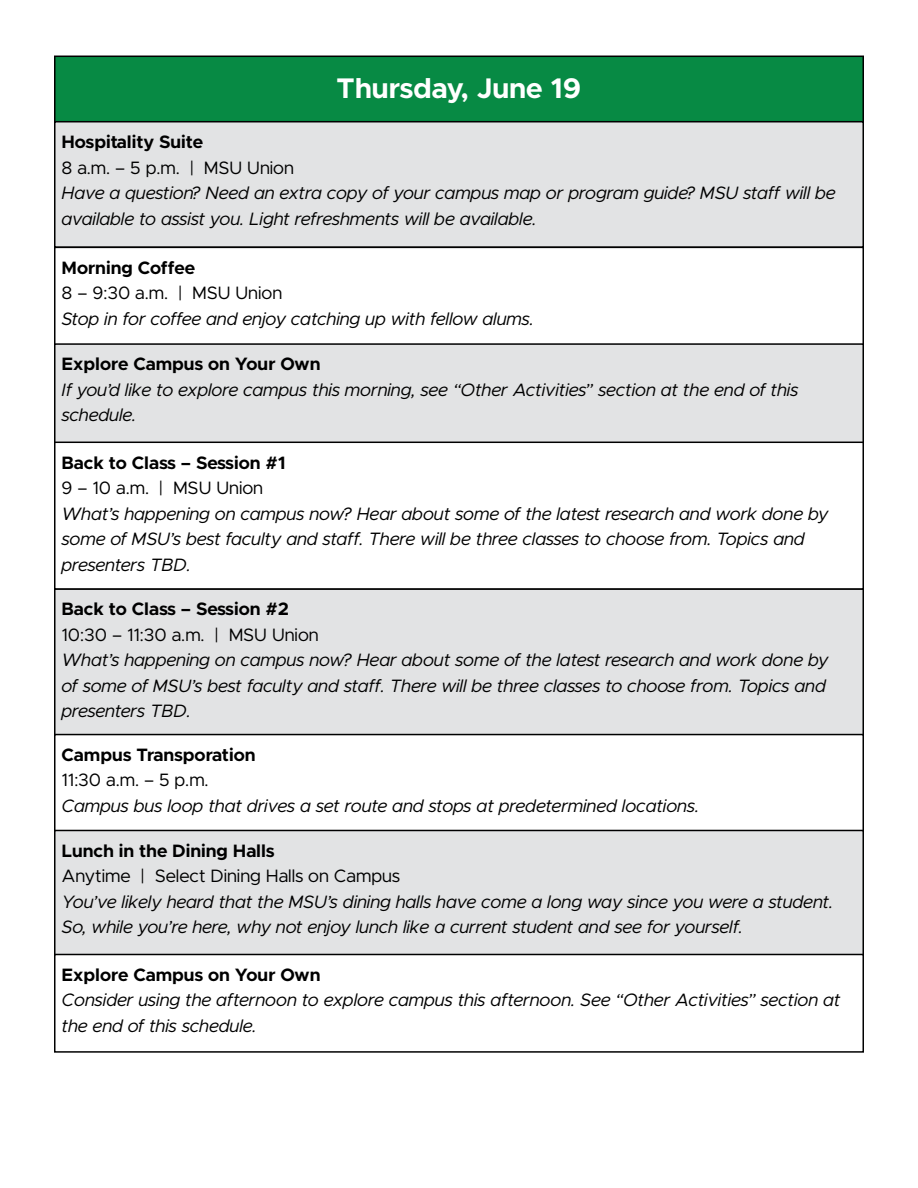
<style>
.page{position:relative;width:918px;height:1188px;background:#fff}
.page>*{position:absolute;margin:0;border:0;box-sizing:border-box;transform-origin:0 0}
.t1{font:700 28.5px "Metropolis";color:#fff}
.t2{font:italic 18px/25.5px "Metropolis";color:#000}
.t3{font:700 18px "Metropolis";color:#000}
.t4{font:18px "Metropolis";color:#000}
</style>
<div class="page">
<div style="left:55px;top:56px;width:808px;height:66px;background:#078a44"></div>
<div style="left:54px;top:56px;width:810px;height:66px;border:2px solid #000"></div>
<div style="left:55px;top:122px;width:808px;height:125px;background:#e2e3e4"></div>
<div style="left:54px;top:121px;width:810px;height:127px;border:2px solid #000"></div>
<div style="left:54px;top:247px;width:810px;height:99px;border:2px solid #000"></div>
<div style="left:55px;top:344px;width:808px;height:100px;background:#e2e3e4"></div>
<div style="left:54px;top:343px;width:810px;height:102px;border:2px solid #000"></div>
<div style="left:54px;top:442px;width:810px;height:148px;border:2px solid #000"></div>
<div style="left:55px;top:589px;width:808px;height:147px;background:#e2e3e4"></div>
<div style="left:54px;top:588px;width:810px;height:149px;border:2px solid #000"></div>
<div style="left:54px;top:734px;width:810px;height:99px;border:2px solid #000"></div>
<div style="left:55px;top:830px;width:808px;height:126px;background:#e2e3e4"></div>
<div style="left:54px;top:830px;width:810px;height:127px;border:2px solid #000"></div>
<div style="left:54px;top:954px;width:810px;height:99px;border:2px solid #000"></div>
<h1 class="t1" style="left:337px;top:70px;width:246px">Thursday, June 19</h1>
<p class="t3" style="left:62px;top:130px;width:143px">Hospitality Suite</p>
<p class="t4" style="left:62px;top:156px;width:234px">8 a.m. – 5 p.m. | MSU Union</p>
<p class="t2" style="left:62px;top:180px;width:776px">Have a question? Need an extra copy of your campus map or program guide? MSU staff will be available to assist you. Light refreshments will be available.</p>
<p class="t3" style="left:62px;top:256px;width:135px">Morning Coffee</p>
<p class="t4" style="left:62px;top:282px;width:222px">8 – 9:30 a.m. | MSU Union</p>
<p class="t2" style="left:62px;top:306px;width:474px">Stop in for coffee and enjoy catching up with fellow alums.</p>
<p class="t3" style="left:62px;top:353px;width:260px">Explore Campus on Your Own</p>
<p class="t2" style="left:62px;top:377px;width:738px">If you’d like to explore campus this morning, see “Other Activities” section at the end of this schedule.</p>
<p class="t3" style="left:62px;top:451px;width:226px">Back to Class – Session #1</p>
<p class="t4" style="left:62px;top:477px;width:203px">9 – 10 a.m. | MSU Union</p>
<p class="t2" style="left:62px;top:501px;width:768px">What’s happening on campus now? Hear about some of the latest research and work done by some of MSU’s best faculty and staff. There will be three classes to choose from. Topics and presenters TBD.</p>
<p class="t3" style="left:62px;top:598px;width:229px">Back to Class – Session #2</p>
<p class="t4" style="left:62px;top:624px;width:259px">10:30 – 11:30 a.m. | MSU Union</p>
<p class="t2" style="left:62px;top:648px;width:768px">What’s happening on campus now? Hear about some of the latest research and work done by of some of MSU’s best faculty and staff. There will be three classes to choose from. Topics and presenters TBD.</p>
<p class="t3" style="left:62px;top:743px;width:196px">Campus Transporation</p>
<p class="t4" style="left:62px;top:769px;width:149px">11:30 a.m. – 5 p.m.</p>
<p class="t2" style="left:62px;top:793px;width:639px">Campus bus loop that drives a set route and stops at predetermined locations.</p>
<p class="t3" style="left:62px;top:839px;width:215px">Lunch in the Dining Halls</p>
<p class="t4" style="left:62px;top:865px;width:340px">Anytime | Select Dining Halls on Campus</p>
<p class="t2" style="left:62px;top:889px;width:773px">You’ve likely heard that the MSU’s dining halls have come a long way since you were a student.<br>So, while you’re here, why not enjoy lunch like a current student and see for yourself.</p>
<p class="t3" style="left:62px;top:963px;width:260px">Explore Campus on Your Own</p>
<p class="t2" style="left:62px;top:987px;width:781px">Consider using the afternoon to explore campus this afternoon. See “Other Activities” section at the end of this schedule.</p>
</div>
